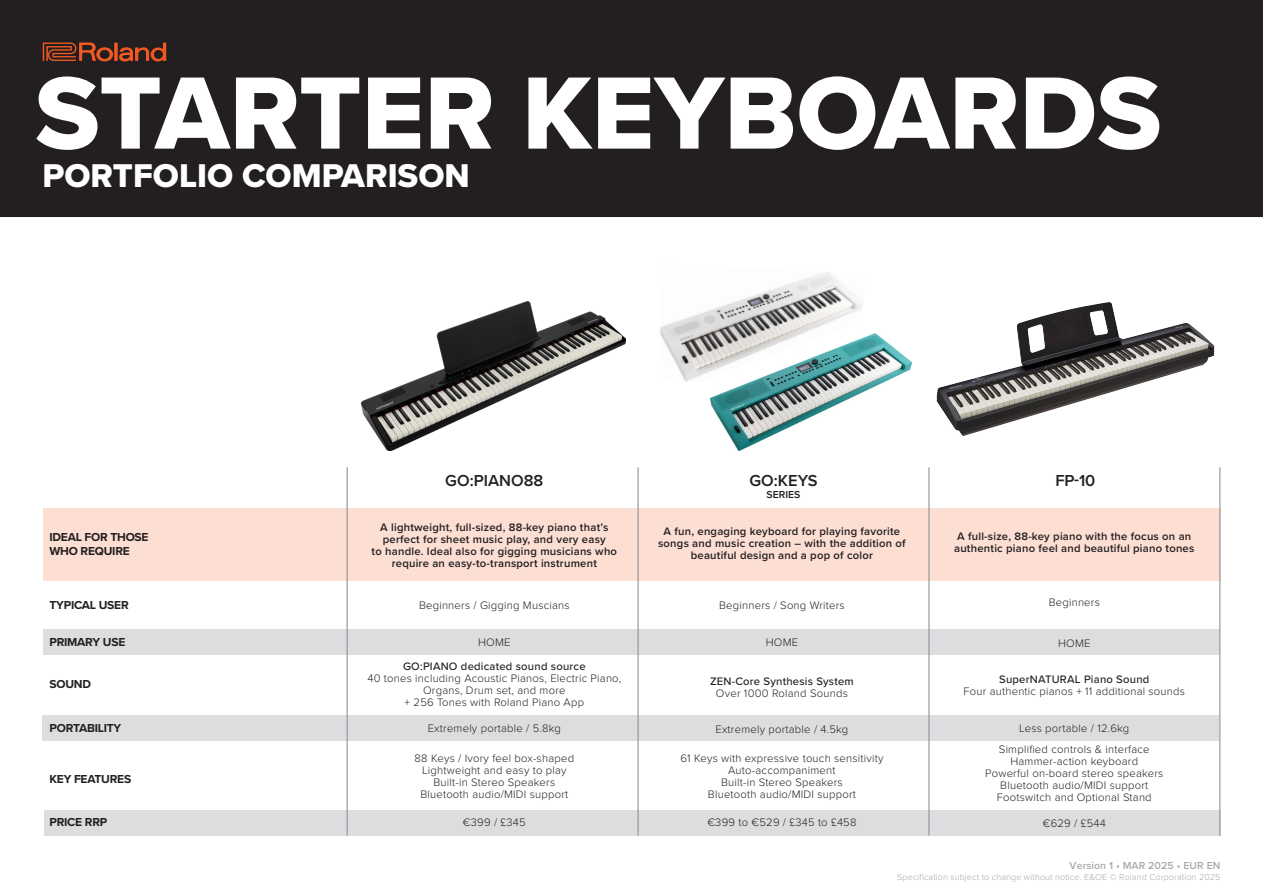
<style>
.page{position:relative;width:1263px;height:893px;background:#fff}
.page>*{position:absolute;margin:0;border:0;box-sizing:border-box;transform-origin:0 0}
.t1{font:106.5px "Proxima Nova Extrabld";color:#fff}
.t2{font:34.2px "Proxima Nova Extrabld";color:#fff}
.t3{font:600 16.5px "Proxima Nova";color:#231f20}
.t4{font:700 12px/13.5px "Proxima Nova";letter-spacing:-.02em;color:#231f20}
.t5{font:300 11.25px/12px "Proxima Nova";letter-spacing:.02em;color:#231f20;text-align:center}
.t6{font:600 11.25px/12px "Proxima Nova";letter-spacing:.02em;color:#231f20;text-align:center}
.t7{font:500 11.25px "Proxima Nova";letter-spacing:.02em;color:#231f20}
.t8{font:600 10.5px "Proxima Nova";letter-spacing:.01em;color:#a8a9ad}
.t9{font:600 10.5px "Proxima Nova";color:#231f20}
.t10{font:300 9px "Proxima Nova";letter-spacing:.01em;color:#a8a9ad}
</style>
<div class="page">
<div style="left:44px;top:810px;width:1176px;height:26px;background:#dcdddf"></div>
<div style="left:43px;top:715px;width:1176px;height:25px;background:#dcdddf"></div>
<div style="left:0;top:0;width:1263px;height:217px;background:#231f20"></div>
<svg style="left:43px;top:43px;width:123px;height:21px;background:#6f3420"></svg>
<div style="left:43px;top:509px;width:1177px;height:72px;background:#fcded3"></div>
<div style="left:43px;top:630px;width:1176px;height:25px;background:#dcdddf"></div>
<hr style="left:347px;top:467px;width:1px;height:369px;background:#939598">
<hr style="left:637px;top:467px;width:2px;height:369px;background:#939598">
<hr style="left:928px;top:467px;width:1px;height:369px;background:#939598">
<hr style="left:1219px;top:467px;width:1px;height:369px;background:#939598">
<img style="left:361px;top:301px;width:264px;height:149px">
<img style="left:710px;top:334px;width:202px;height:116px">
<img style="left:660px;top:272px;width:205px;height:110px">
<img style="left:936px;top:302px;width:278px;height:134px">
<p class="t1" style="left:35px;top:34px;width:1128px">STARTER KEYBOARDS</p>
<p class="t2" style="left:43px;top:150px;width:429px">PORTFOLIO COMPARISON</p>
<p class="t4" style="left:50px;top:530px;width:101px">IDEAL FOR THOSE<br>WHO REQUIRE</p>
<p class="t4" style="left:50px;top:598px;width:81px">TYPICAL USER</p>
<p class="t4" style="left:50px;top:635px;width:77px">PRIMARY USE</p>
<p class="t4" style="left:50px;top:677px;width:43px">SOUND</p>
<p class="t4" style="left:50px;top:721px;width:73px">PORTABILITY</p>
<p class="t4" style="left:50px;top:772px;width:83px">KEY FEATURES</p>
<p class="t4" style="left:50px;top:815px;width:59px">PRICE RRP</p>
<p class="t3" style="left:445px;top:468px;width:100px">GO:PIANO88</p>
<p class="t3" style="left:749px;top:468px;width:70px">GO:KEYS</p>
<p class="t9" style="left:766px;top:486px;width:35px">SERIES</p>
<p class="t6" style="left:658px;top:525px;width:249px">A fun, engaging keyboard for playing favorite songs and music creation – with the addition of beautiful design and a pop of color</p>
<p class="t5" style="left:719px;top:598px;width:127px">Beginners / Song Writers</p>
<p class="t5" style="left:766px;top:636px;width:34px">HOME</p>
<p class="t7" style="left:710px;top:673px;width:145px">ZEN-Core Synthesis System</p>
<p class="t5" style="left:716px;top:687px;width:133px">Over 1000 Roland Sounds</p>
<p class="t5" style="left:715px;top:723px;width:134px">Extremely portable / 4.5kg</p>
<p class="t5" style="left:680px;top:751px;width:204px">61 Keys with expressive touch sensitivity</p>
<p class="t5" style="left:728px;top:763px;width:109px">Auto-accompaniment</p>
<p class="t5" style="left:721px;top:775px;width:123px">Built-in Stereo Speakers</p>
<p class="t5" style="left:708px;top:787px;width:149px">Bluetooth audio/MIDI support</p>
<p class="t5" style="left:707px;top:816px;width:151px">€399 to €529 / £345 to £458</p>
<p class="t6" style="left:372px;top:521px;width:247px">A lightweight, full-sized, 88-key piano that’s perfect for sheet music play, and very easy<br>to handle. Ideal also for gigging musicians who require an easy-to-transport instrument</p>
<p class="t5" style="left:419px;top:598px;width:152px">Beginners / Gigging Muscians</p>
<p class="t5" style="left:478px;top:636px;width:34px">HOME</p>
<p class="t7" style="left:403px;top:658px;width:184px">GO:PIANO dedicated sound source</p>
<p class="t5" style="left:367px;top:672px;width:255px">40 tones including Acoustic Pianos, Electric Piano,<br>Organs, Drum set, and more</p>
<p class="t5" style="left:405px;top:696px;width:181px">+ 256 Tones with Roland Piano App</p>
<p class="t5" style="left:428px;top:721px;width:135px">Extremely portable / 5.8kg</p>
<p class="t5" style="left:415px;top:751px;width:161px">88 Keys / Ivory feel box-shaped</p>
<p class="t5" style="left:422px;top:763px;width:146px">Lightweight and easy to play</p>
<p class="t5" style="left:433px;top:775px;width:123px">Built-in Stereo Speakers</p>
<p class="t5" style="left:420px;top:787px;width:149px">Bluetooth audio/MIDI support</p>
<p class="t5" style="left:463px;top:816px;width:64px">€399 / £345</p>
<p class="t3" style="left:1055px;top:468px;width:42px">FP-10</p>
<p class="t6" style="left:954px;top:530px;width:242px;text-align:left">A full-size, 88-key piano with the focus on an authentic piano feel and beautiful piano tones</p>
<p class="t5" style="left:1049px;top:596px;width:53px">Beginners</p>
<p class="t5" style="left:1058px;top:637px;width:34px">HOME</p>
<p class="t7" style="left:999px;top:671px;width:152px">SuperNATURAL Piano Sound</p>
<p class="t5" style="left:963px;top:685px;width:223px">Four authentic pianos + 11 additional sounds</p>
<p class="t5" style="left:1019px;top:722px;width:112px">Less portable / 12.6kg</p>
<p class="t5" style="left:999px;top:743px;width:152px">Simplified controls &amp; interface<br>Hammer-action keyboard</p>
<p class="t5" style="left:985px;top:767px;width:180px">Powerful on-board stereo speakers</p>
<p class="t5" style="left:1000px;top:779px;width:149px">Bluetooth audio/MIDI support</p>
<p class="t5" style="left:997px;top:791px;width:156px">Footswitch and Optional Stand</p>
<p class="t5" style="left:1043px;top:817px;width:65px">€629 / £544</p>
<p class="t8" style="left:1069px;top:858px;width:152px">Version 1 • MAR 2025 • EUR EN</p>
<p class="t10" style="left:897px;top:870px;width:325px">Specification subject to change without notice. E&amp;OE © Roland Corporation 2025</p>
</div>
